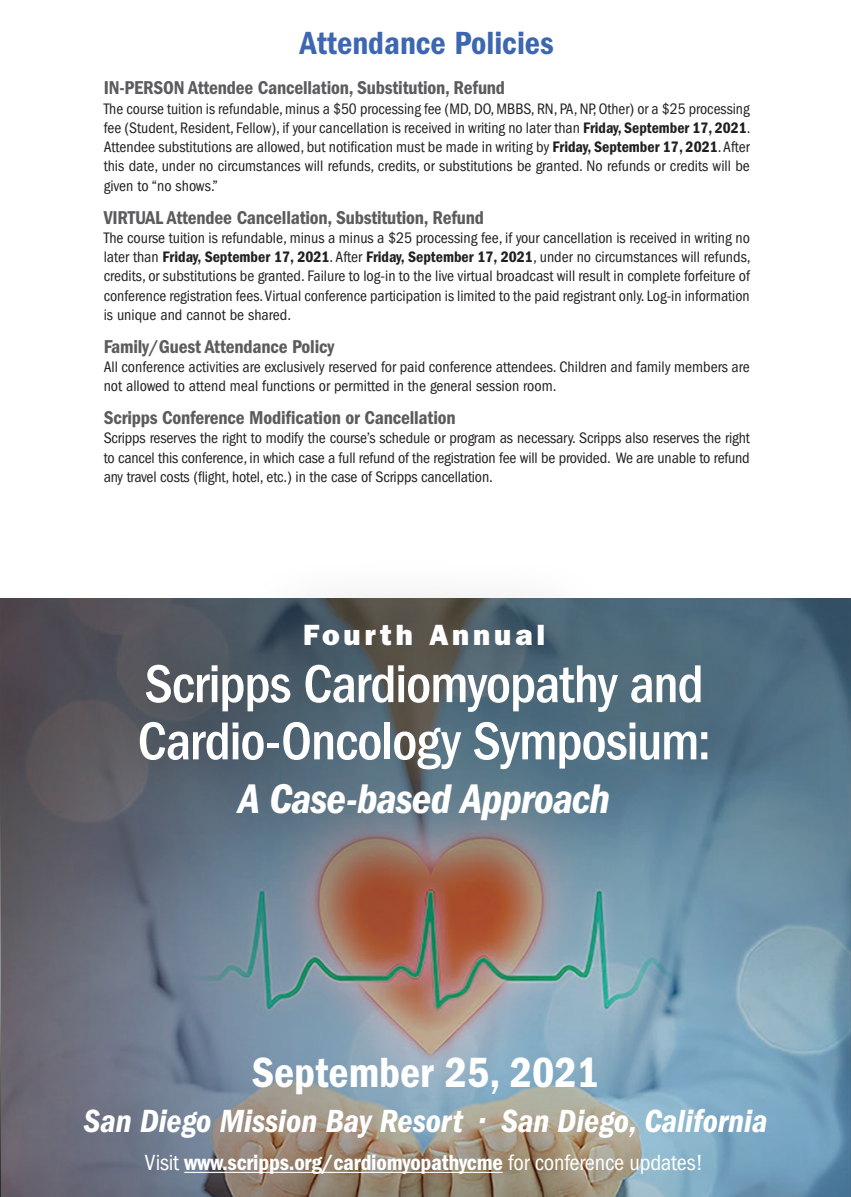
<style>
.page{position:relative;width:851px;height:1197px;background:#fff}
.page>*{position:absolute;margin:0;border:0;box-sizing:border-box;transform-origin:0 0}
.t1{font:500 condensed 55.12px/57.2px "ITC Franklin Gothic Std";letter-spacing:-.02em;color:#fff}
.t2{font:43.75px "ITC Franklin Gothic Std Dm Cd";color:#fff}
.t3{font:42.88px "ITC Franklin Gothic Std Dm Cd It";letter-spacing:-.02em;color:#fff}
.t4{font:33.25px "ITC Franklin Gothic Std Dm Cd It";color:#fff}
.t5{font:33.25px "ITC Franklin Gothic Std Dm Cd";color:#3e67b1}
.t6{font:29.4px "ITC Franklin Gothic Std Hvy";letter-spacing:.13em;color:#fff}
.t7{font:22.75px "ITC Franklin Gothic Std Dm Cd";letter-spacing:-.01em;color:#fff}
.t8{font:19.25px "ITC Franklin Gothic Std Dm Cd";letter-spacing:-.01em;color:#5c5c5f}
.t9{font:condensed 15.75px/19.2px "ITC Franklin Gothic Std";color:#231f20;text-align:justify}
.s1{font-family:"ITC Franklin Gothic Std Dm Cd";font-stretch:normal}
.s2{font-family:"ITC Franklin Gothic Std";font-stretch:condensed}
</style>
<div class="page">
<img style="left:0;top:599px;width:850px;height:598px">
<img style="left:0;top:799px;width:1px;height:398px">
<hr style="left:184px;top:1172px;width:318px;height:1px;background:#fff">
<div style="left:67px;top:551px;width:717px;height:346px;background:#231f20;opacity:.19"></div>
<h3 class="t5" style="left:300px;top:24px;width:255px">Attendance Policies</h3>
<p class="t8" style="left:104px;top:77px;width:403px">IN-PERSON Attendee Cancellation, Substitution, Refund</p>
<p class="t9" style="left:104px;top:99px;width:648px">The course tuition is refundable, minus a $50 processing fee (MD, DO, MBBS, RN, PA, NP, Other) or a $25 processing fee (Student, Resident, Fellow), if your cancellation is received in writing no later than <span class="s1">Friday, September 17, 2021</span>.<br>Attendee substitutions are allowed, but notification must be made in writing by <span class="s1">Friday, September 17, 2021</span>. After this date, under no circumstances will refunds, credits, or substitutions be granted. No refunds or credits will be given to “no shows.”</p>
<p class="t8" style="left:104px;top:206px;width:382px">VIRTUAL Attendee Cancellation, Substitution, Refund</p>
<p class="t9" style="left:104px;top:228px;width:648px">The course tuition is refundable, minus a minus a $25 processing fee, if your cancellation is received in writing no later than <span class="s1">Friday, September 17, 2021</span>. After <span class="s1">Friday, September 17, 2021</span>, under no circumstances will refunds, credits, or substitutions be granted. Failure to log-in to the live virtual broadcast will result in complete forfeiture of conference registration fees. Virtual conference participation is limited to the paid registrant only. Log-in information is unique and cannot be shared.</p>
<p class="t8" style="left:104px;top:335px;width:232px">Family/Guest Attendance Policy</p>
<p class="t9" style="left:104px;top:357px;width:647px">All conference activities are exclusively reserved for paid conference attendees. Children and family members are not allowed to attend meal functions or permitted in the general session room.</p>
<p class="t8" style="left:104px;top:407px;width:353px">Scripps Conference Modification or Cancellation</p>
<p class="t9" style="left:104px;top:429px;width:647px">Scripps reserves the right to modify the course’s schedule or program as necessary. Scripps also reserves the right to cancel this conference, in which case a full refund of the registration fee will be provided. We are unable to refund any travel costs (flight, hotel, etc.) in the case of Scripps cancellation.</p>
<h3 class="t6" style="left:303px;top:618px;width:243px">Fourth Annual</h3>
<h1 class="t1" style="left:137px;top:656px;width:575px">Scripps Cardiomyopathy and<br>Cardio-Oncology Symposium:</h1>
<h3 class="t3" style="left:238px;top:774px;width:373px">A Case-based Approach</h3>
<h2 class="t2" style="left:252px;top:1047px;width:349px">September 25, 2021</h2>
<h3 class="t4" style="left:83px;top:1102px;width:685px">San Diego Mission Bay Resort • San Diego, California</h3>
<h3 class="t7" style="left:145px;top:1150px;width:559px"><span class="s2">Visit</span> www.scripps.org/cardiomyopathycme <span class="s2">for conference updates!</span></h3>
</div>
